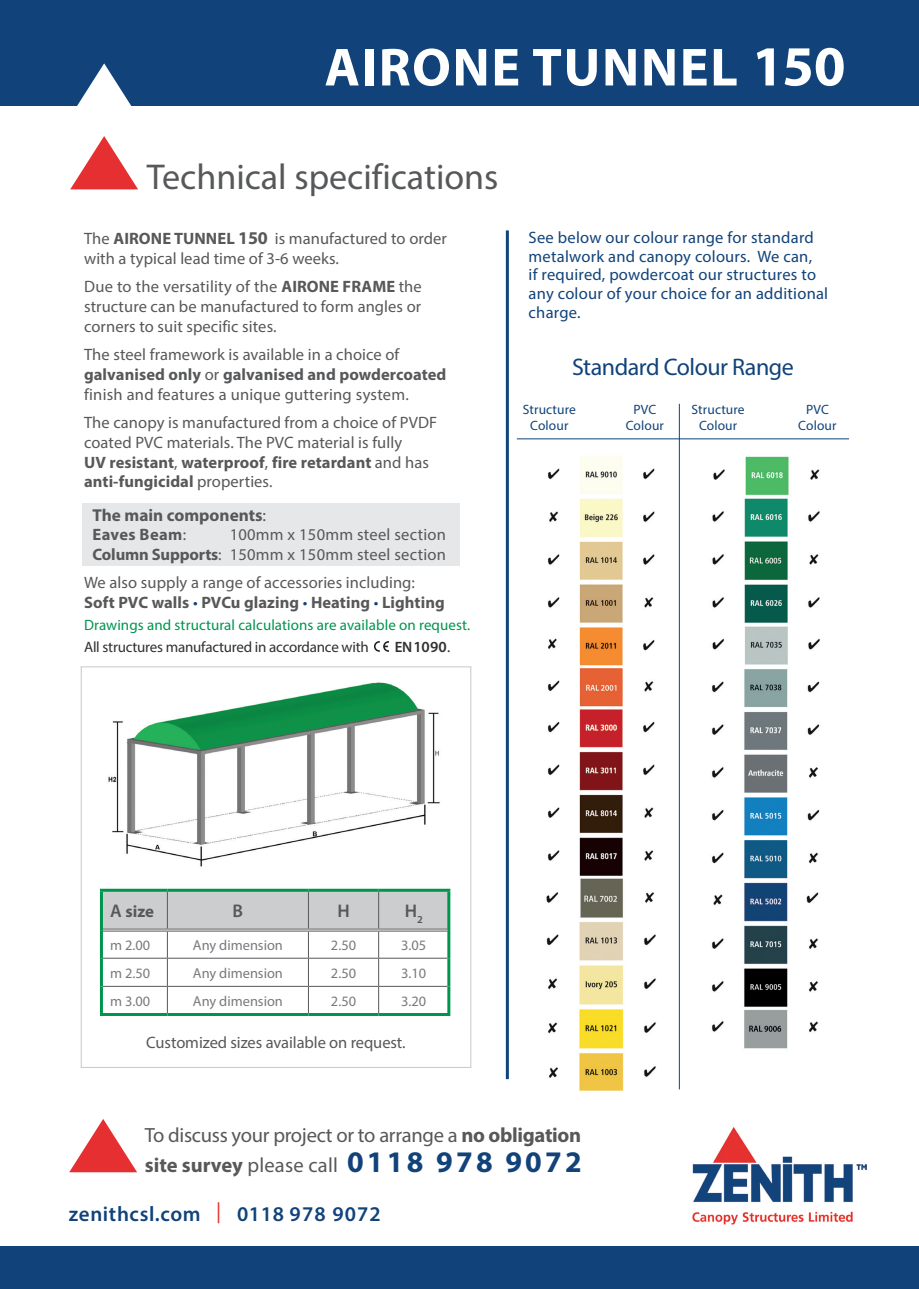
<style>
.page{position:relative;width:919px;height:1289px;background:#fff}
.page>*{position:absolute;margin:0;border:0;box-sizing:border-box;transform-origin:0 0}
.t1{font:700 54px "Myriad Pro";letter-spacing:.03em;color:#fff}
.t2{font:36px "Myriad Pro";color:#57585a}
.t3{font:700 30px "Myriad Pro";letter-spacing:.11em;color:#11437a}
.t4{font:24px "Myriad Pro";letter-spacing:-.02em;color:#11437a}
.t5{font:600 21px "Myriad Pro";letter-spacing:.03em;color:#11437a}
.t6{font:20.55px "Myriad Pro";letter-spacing:-.015em;color:#57585a}
.t7{font:600 18.3px "Myriad Pro";color:#57585a}
.t8{font:700 17.25px "Myriad Pro";color:#57585a}
.t9{font:700 16.8px "Myriad Pro";color:#57585a}
.t10{font:16.5px/19.8px "Myriad Pro";letter-spacing:.005em;color:#57585a}
.t11{font:16.5px/18.8px "Myriad Pro";letter-spacing:.015em;color:#11437a}
.t12{font:700 16.5px "Myriad Pro";letter-spacing:.02em;color:#57585a}
.t13{font:600 15.45px "Myriad Pro";color:#312f30}
.t14{font:15px "Myriad Pro";letter-spacing:.005em;color:#00954e}
.t15{font:15px "Myriad Pro";letter-spacing:-.015em;color:#312f30}
.t16{font:14.4px "Myriad Pro";color:#787a7d}
.t17{font:13.5px/16.5px "Myriad Pro";letter-spacing:.01em;color:#11437a;text-align:center}
.s1{font-size:57px}
.s2{font-weight:700}
.s3{font-weight:700;font-size:18px}
.s4{font-weight:400}
.s5{color:#11437a}
.s6{font-size:15px}
.s7{font-weight:600;font-size:18.3px}
.s8{font-size:20.55px;color:#57585a}
.s9{font-weight:400;font-size:20.55px;color:#57585a}
.s10{font-weight:400;color:#e62f31}
</style>
<div class="page">
<div style="left:0;top:0;width:918px;height:106px;background:#11437a"></div>
<div style="left:82px;top:503px;width:377px;height:63px;background:#e6e7e9"></div>
<div style="left:0;top:1246px;width:918px;height:42px;background:#11437a"></div>
<svg style="left:77px;top:63px;width:55px;height:43px"></svg>
<svg style="left:103px;top:891px;width:344px;height:121px"></svg>
<hr style="left:103px;top:957px;width:64px;height:1px;background:#57585a">
<hr style="left:167px;top:957px;width:141px;height:1px;background:#57585a">
<hr style="left:308px;top:957px;width:70px;height:1px;background:#57585a">
<hr style="left:378px;top:957px;width:69px;height:1px;background:#57585a">
<hr style="left:103px;top:985px;width:64px;height:1px;background:#57585a">
<hr style="left:167px;top:985px;width:141px;height:1px;background:#57585a">
<hr style="left:308px;top:985px;width:70px;height:1px;background:#57585a">
<hr style="left:378px;top:985px;width:69px;height:1px;background:#57585a">
<hr style="left:103px;top:928px;width:64px;height:1px;background:#57585a">
<hr style="left:103px;top:930px;width:64px;height:1px;background:#57585a">
<hr style="left:167px;top:928px;width:141px;height:1px;background:#57585a">
<hr style="left:167px;top:930px;width:141px;height:1px;background:#57585a">
<hr style="left:308px;top:928px;width:70px;height:1px;background:#57585a">
<hr style="left:308px;top:930px;width:70px;height:1px;background:#57585a">
<hr style="left:378px;top:928px;width:69px;height:1px;background:#57585a">
<hr style="left:378px;top:930px;width:69px;height:1px;background:#57585a">
<hr style="left:100px;top:888px;width:67px;height:3px;background:#00954e">
<hr style="left:100px;top:891px;width:3px;height:39px;background:#00954e">
<hr style="left:167px;top:888px;width:141px;height:3px;background:#00954e">
<hr style="left:308px;top:888px;width:70px;height:3px;background:#00954e">
<hr style="left:378px;top:888px;width:72px;height:3px;background:#00954e">
<hr style="left:447px;top:891px;width:3px;height:39px;background:#00954e">
<hr style="left:100px;top:930px;width:3px;height:28px;background:#00954e">
<hr style="left:447px;top:930px;width:3px;height:28px;background:#00954e">
<hr style="left:100px;top:958px;width:3px;height:28px;background:#00954e">
<hr style="left:447px;top:958px;width:3px;height:28px;background:#00954e">
<hr style="left:100px;top:986px;width:3px;height:26px;background:#00954e">
<hr style="left:447px;top:986px;width:3px;height:26px;background:#00954e">
<hr style="left:100px;top:1012px;width:67px;height:3px;background:#00954e">
<hr style="left:167px;top:1012px;width:141px;height:3px;background:#00954e">
<hr style="left:308px;top:1012px;width:70px;height:3px;background:#00954e">
<hr style="left:378px;top:1012px;width:72px;height:3px;background:#00954e">
<hr style="left:506px;top:230px;width:3px;height:849px;background:#11437a">
<div style="left:81px;top:666px;width:390px;height:401px;border:1px solid #c7c8ca"></div>
<svg style="left:374px;top:641px;width:15px;height:10px"></svg>
<svg style="left:70px;top:136px;width:68px;height:53px"></svg>
<img style="left:692px;top:1127px;width:174px;height:97px">
<img style="left:108px;top:682px;width:332px;height:185px">
<svg style="left:69px;top:1119px;width:68px;height:53px"></svg>
<img style="left:548px;top:453px;width:131px;height:450px">
<img style="left:546px;top:877px;width:127px;height:214px">
<img style="left:712px;top:456px;width:108px;height:209px">
<img style="left:711px;top:669px;width:109px;height:380px">
<hr style="left:679px;top:404px;width:1px;height:685px;background:#11437a">
<hr style="left:517px;top:438px;width:331px;height:1px;background:#11437a">
<h1 class="t1" style="left:324px;top:32px;width:522px">AIRONE TUNNEL <span class="s1">150</span></h1>
<h2 class="t2" style="left:147px;top:155px;width:353px">Technical specifications</h2>
<p class="t10" style="left:84px;top:228px;width:364px">The <span class="s2">AIRONE TUNNEL</span> <span class="s3">150</span> is manufactured to order with a typical lead time of 3-6 weeks.</p>
<p class="t10" style="left:84px;top:276px;width:339px;text-align:justify">Due to the versatility of the <span class="s2">AIRONE FRAME</span> the structure can be manufactured to form angles or corners to suit specific sites.</p>
<p class="t10" style="left:84px;top:344px;width:364px">The steel framework is available in a choice of <span class="s2">galvanised only</span> or <span class="s2">galvanised and powdercoated </span>finish and features a unique guttering system.</p>
<p class="t10" style="left:84px;top:412px;width:354px">The canopy is manufactured from a choice of PVDF coated PVC materials. The PVC material is fully<br><span class="s2">UV resistant</span>, <span class="s2">waterproof</span>, <span class="s2">fire retardant</span> and has <span class="s2">anti-fungicidal</span> properties.</p>
<p class="t8" style="left:93px;top:504px;width:175px">The main components<span class="s4">:</span></p>
<p class="t12" style="left:93px;top:524px;width:95px">Eaves Beam<span class="s4">:</span></p>
<p class="t10" style="left:93px;top:525px;width:355px;text-align:right">100mm x 150mm steel section<br><span class="s2">Column Supports</span>: 150mm x 150mm steel section</p>
<p class="t10" style="left:84px;top:572px;width:362px">We also supply a range of accessories including:<br><span class="s2">Soft PVC walls</span> <span class="s5">•</span> <span class="s2">PVCu glazing</span> <span class="s5">•</span> <span class="s2">Heating</span> <span class="s5">•</span> <span class="s2">Lighting</span></p>
<p class="t14" style="left:84px;top:616px;width:387px">Drawings and structural calculations are available on request.</p>
<p class="t15" style="left:84px;top:637px;width:286px">All structures manufactured in accordance with</p>
<p class="t13" style="left:395px;top:637px;width:57px"><span class="s6">EN</span> 1090<span class="s4">.</span></p>
<p class="t11" style="left:528px;top:228px;width:301px">See below our colour range for standard metalwork and canopy colours. We can,<br>if required, powdercoat our structures to any colour of your choice for an additional charge.</p>
<h3 class="t4" style="left:572px;top:352px;width:223px">Standard Colour Range</h3>
<p class="t17" style="left:522px;top:401px;width:55px">Structure<br>Colour</p>
<p class="t17" style="left:691px;top:401px;width:55px">Structure<br>Colour</p>
<p class="t17" style="left:625px;top:401px;width:40px">PVC<br>Colour</p>
<p class="t17" style="left:798px;top:401px;width:40px">PVC<br>Colour</p>
<p class="t9" style="left:110px;top:900px;width:46px"><span class="s7">A</span> size</p>
<p class="t7" style="left:232px;top:899px;width:12px">B</p>
<p class="t7" style="left:337px;top:899px;width:14px">H</p>
<p class="t7" style="left:404px;top:899px;width:20px">H<sub>2</sub></p>
<p class="t16" style="left:110px;top:935px;width:42px">m 2.00</p>
<p class="t16" style="left:193px;top:935px;width:91px">Any dimension</p>
<p class="t16" style="left:331px;top:935px;width:27px">2.50</p>
<p class="t16" style="left:401px;top:935px;width:27px">3.05</p>
<p class="t16" style="left:110px;top:963px;width:42px">m 2.50</p>
<p class="t16" style="left:193px;top:963px;width:91px">Any dimension</p>
<p class="t16" style="left:331px;top:963px;width:27px">2.50</p>
<p class="t16" style="left:401px;top:963px;width:27px">3.10</p>
<p class="t16" style="left:110px;top:992px;width:42px">m 3.00</p>
<p class="t16" style="left:193px;top:992px;width:91px">Any dimension</p>
<p class="t16" style="left:331px;top:992px;width:27px">2.50</p>
<p class="t16" style="left:401px;top:992px;width:27px">3.20</p>
<p class="t10" style="left:146px;top:1032px;width:261px">Customized sizes available on request.</p>
<p class="t6" style="left:145px;top:1122px;width:438px">To discuss your project or to arrange a <span class="s2">no obligation</span></p>
<h3 class="t3" style="left:145px;top:1142px;width:438px"><span class="s8">site survey</span> <span class="s9">please call</span> 0118 978 9072</h3>
<p class="t5" style="left:69px;top:1200px;width:313px">zenithcsl.com <span class="s10">|</span> 0118 978 9072</p>
</div>
